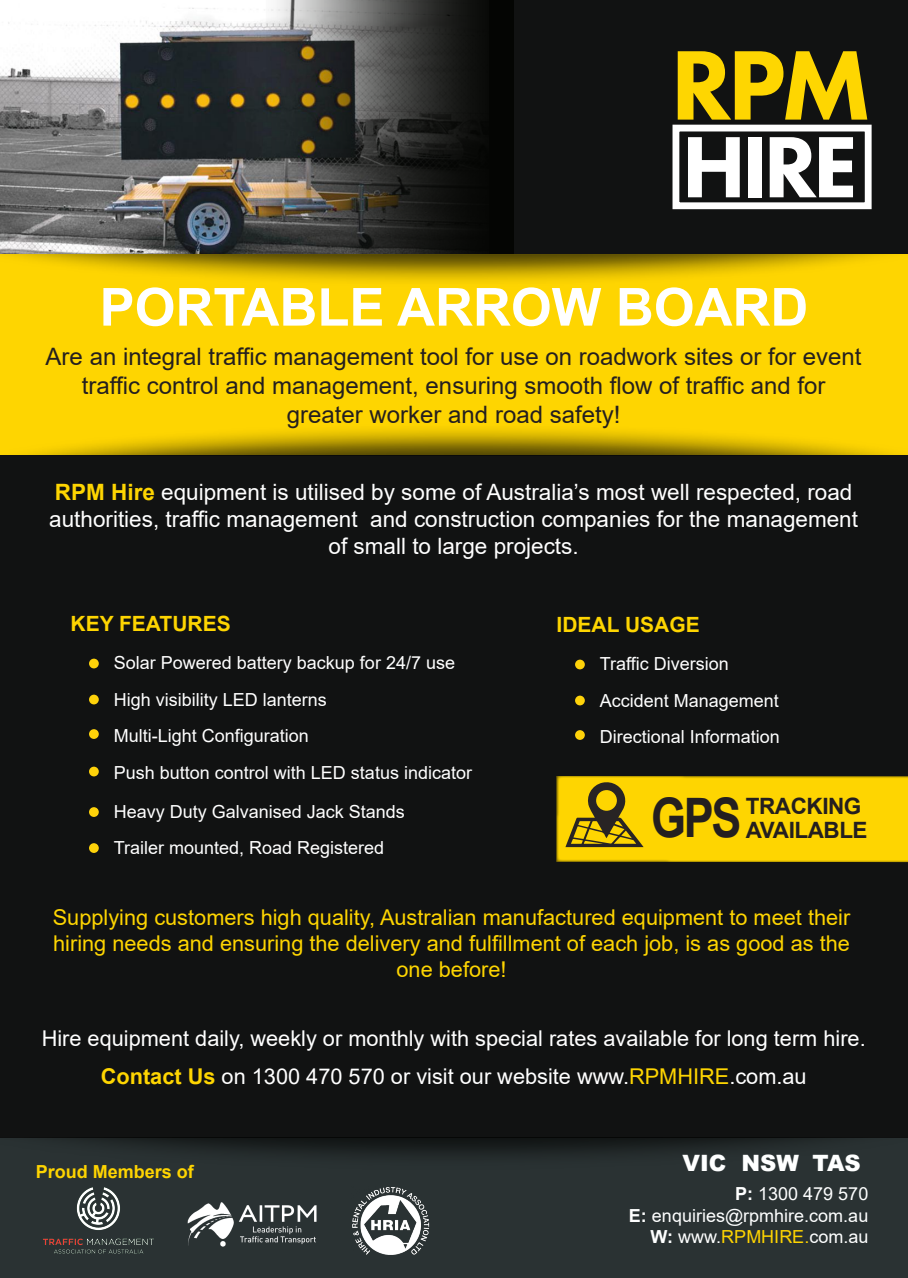
<style>
.page{position:relative;width:908px;height:1278px;background:#111212}
.page>*{position:absolute;margin:0;border:0;box-sizing:border-box;transform-origin:0 0}
.t1{font:800 102.45px "Futura PT";color:#fed601}
.t2{font:800 90.15px "Futura PT";color:#fff}
.t3{font:700 54.45px "Arial";color:#241f1f;scale:.83 1}
.t4{font:700 52.5px "Arial";color:#fff}
.t5{font:24px/28.8px "Arial";color:#241f1f;text-align:center}
.t6{font:22.5px/27px "Arial";color:#fff;text-align:center}
.t7{font:700 22.5px "Arial";letter-spacing:-.02em;color:#241f1f}
.t8{font:900 22.5px "Arial";color:#feffff}
.t9{font:21.75px/26.1px "Arial";color:#fed501;text-align:center}
.t10{font:21.75px/38.1px "Arial";color:#fff;text-align:center}
.t11{font:700 21px "Arial";color:#fed501}
.t12{font:18px/36.6px "Arial";color:#fff}
.t13{font:18px/21.6px "Arial";color:#feffff;text-align:right}
.t14{font:700 18px "Arial";color:#fed401}
.s1{font-weight:700;color:#fed501}
.s2{color:#fed501}
.s3{font-weight:700}
.s4{color:#fed401}
</style>
<div class="page">
<img style="left:0;top:0;width:205px;height:254px">
<img style="left:205px;top:0;width:308px;height:254px">
<div style="left:0;top:254px;width:908px;height:201px;background:#fed501"></div>
<div style="left:89px;top:659px;width:10px;height:9px;background:#fed20a;border-radius:50%"></div>
<div style="left:89px;top:695px;width:10px;height:9px;background:#fed20a;border-radius:50%"></div>
<div style="left:89px;top:729px;width:10px;height:10px;background:#fed20a;border-radius:50%"></div>
<div style="left:89px;top:767px;width:10px;height:9px;background:#fed20a;border-radius:50%"></div>
<div style="left:89px;top:807px;width:10px;height:10px;background:#fed20a;border-radius:50%"></div>
<div style="left:89px;top:843px;width:10px;height:10px;background:#fed20a;border-radius:50%"></div>
<div style="left:575px;top:660px;width:10px;height:9px;background:#fed20a;border-radius:50%"></div>
<div style="left:575px;top:696px;width:10px;height:9px;background:#fed20a;border-radius:50%"></div>
<div style="left:575px;top:730px;width:10px;height:10px;background:#fed20a;border-radius:50%"></div>
<img style="left:7px;top:254px;width:878px;height:27px">
<img style="left:26px;top:429px;width:870px;height:26px">
<img style="left:0;top:1137px;width:907px;height:2px">
<div style="left:672px;top:125px;width:200px;height:84px;border:7px solid #fff"></div>
<div style="left:0;top:1139px;width:908px;height:139px;background:#2a3233"></div>
<img style="left:187px;top:1202px;width:130px;height:45px">
<img style="left:43px;top:1187px;width:111px;height:67px">
<img style="left:352px;top:1187px;width:77px;height:68px">
<div style="left:556px;top:776px;width:352px;height:86px;background:#fed501"></div>
<svg style="left:565px;top:782px;width:79px;height:65px"></svg>
<h1 class="t1" style="left:670px;top:21px;width:203px">RPM</h1>
<h2 class="t2" style="left:681px;top:111px;width:178px">HIRE</h2>
<h3 class="t4" style="left:100px;top:270px;width:710px">PORTABLE ARROW BOARD</h3>
<h3 class="t5" style="left:46px;top:342px;width:817px">Are an integral traffic management tool for use on roadwork sites or for event traffic control and management, ensuring smooth flow of traffic and for greater worker and road safety!</h3>
<p class="t6" style="left:49px;top:478px;width:810px"><span class="s1">RPM Hire</span> equipment is utilised by some of Australia’s most well respected, road authorities, traffic management and construction companies for the management of small to large projects.</p>
<p class="t11" style="left:70px;top:609px;width:162px">KEY FEATURES</p>
<p class="t12" style="left:114px;top:644px;width:360px">Solar Powered battery backup for 24/7 use High visibility LED lanterns<br>Multi-Light Configuration<br>Push button control with LED status indicator</p>
<p class="t12" style="left:114px;top:793px;width:293px">Heavy Duty Galvanised Jack Stands<br>Trailer mounted, Road Registered</p>
<p class="t11" style="left:556px;top:610px;width:145px">IDEAL USAGE</p>
<p class="t12" style="left:600px;top:645px;width:182px">Traffic Diversion<br>Accident Management<br>Directional Information</p>
<h3 class="t3" style="left:651px;top:779px;width:111px">GPS</h3>
<p class="t7" style="left:746px;top:790px;width:117px">TRACKING</p>
<p class="t7" style="left:746px;top:814px;width:123px">AVAILABLE</p>
<p class="t9" style="left:53px;top:904px;width:799px">Supplying customers high quality, Australian manufactured equipment to meet their hiring needs and ensuring the delivery and fulfillment of each job, is as good as the one before!</p>
<p class="t10" style="left:42px;top:1019px;width:825px">Hire equipment daily, weekly or monthly with special rates available for long term hire.<br><span class="s1">Contact Us</span> on 1300 470 570 or visit our website www.<span class="s2">RPMHIRE</span>.com.au</p>
<p class="t14" style="left:36px;top:1159px;width:160px">Proud Members of</p>
<p class="t8" style="left:683px;top:1147px;width:180px">VIC NSW TAS</p>
<p class="t13" style="left:629px;top:1183px;width:241px"><span class="s3">P:</span> 1300 479 570<br><span class="s3">E:</span> enquiries@rpmhire.com.au<br><span class="s3">W:</span> www.<span class="s4">RPMHIRE.</span>com.au</p>
</div>
